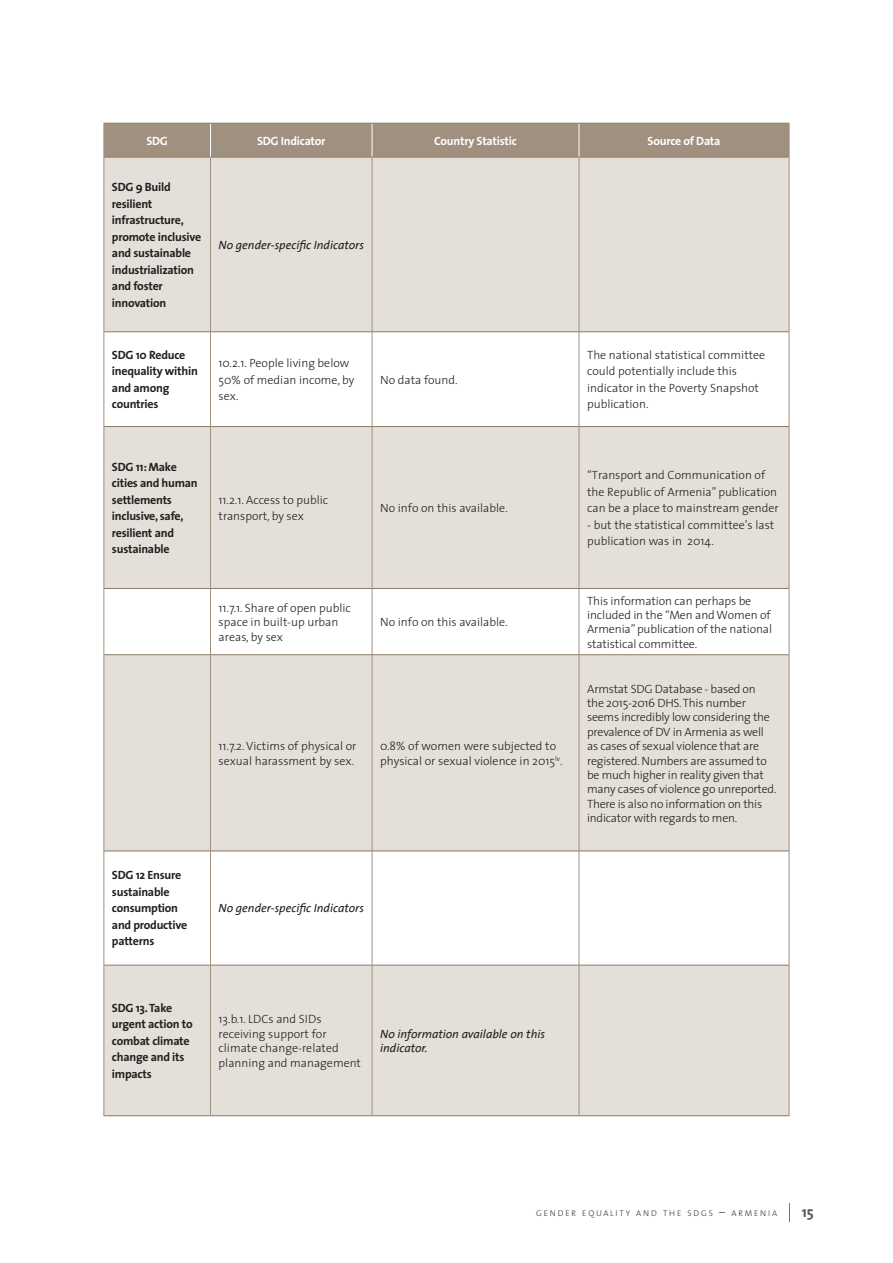
<style>
.page{position:relative;width:893px;height:1263px;background:#fff}
.page>*{position:absolute;margin:0;border:0;box-sizing:border-box;transform-origin:0 0}
.t1{font:700 15px "The Sans";color:#57585a}
.t2{font:300 12px/14.4px "The Sans";color:#231f20}
.t3{font:700 12px/16.5px "The Sans";letter-spacing:-.02em;color:#231f20}
.t4{font:300 12px/14.4px "The Sans";letter-spacing:-.02em;color:#231f20}
.t5{font:italic 12px/14.4px "The Sans";color:#231f20}
.t6{font:700 12px "The Sans";letter-spacing:-.02em;color:#fff}
.t7{font:300 8.4px "The Sans";letter-spacing:.215em;color:#333}
.s1{font-size:12px}
</style>
<div class="page">
<svg style="left:789px;top:1203px;width:1px;height:19px"></svg>
<div style="left:105px;top:124px;width:684px;height:33px;background:#a0907f"></div>
<div style="left:105px;top:158px;width:684px;height:957px;background:#e4dfd8"></div>
<svg style="left:105px;top:332px;width:684px;height:94px"></svg>
<svg style="left:105px;top:589px;width:684px;height:376px;fill:#e4dfd8"></svg>
<hr style="left:210px;top:965px;width:1px;height:150px;background:#a0907f">
<hr style="left:372px;top:965px;width:1px;height:150px;background:#a0907f">
<hr style="left:579px;top:965px;width:1px;height:150px;background:#a0907f">
<hr style="left:104px;top:123px;width:1px;height:34px;background:#a0907f">
<hr style="left:789px;top:123px;width:1px;height:34px;background:#a0907f">
<hr style="left:210px;top:123px;width:1px;height:34px;background:#fff">
<hr style="left:372px;top:123px;width:1px;height:34px;background:#fff">
<hr style="left:579px;top:123px;width:1px;height:34px;background:#fff">
<hr style="left:104px;top:123px;width:106px;height:1px;background:#8a7966">
<hr style="left:210px;top:123px;width:162px;height:1px;background:#8a7966">
<hr style="left:372px;top:123px;width:207px;height:1px;background:#8a7966">
<hr style="left:579px;top:123px;width:210px;height:1px;background:#8a7966">
<hr style="left:104px;top:157px;width:106px;height:1px;background:#8a7966">
<hr style="left:210px;top:157px;width:162px;height:1px;background:#8a7966">
<hr style="left:372px;top:157px;width:207px;height:1px;background:#8a7966">
<hr style="left:579px;top:157px;width:210px;height:1px;background:#8a7966">
<hr style="left:104px;top:331px;width:106px;height:1px;background:#8a7966">
<hr style="left:210px;top:331px;width:162px;height:1px;background:#8a7966">
<hr style="left:372px;top:331px;width:207px;height:1px;background:#8a7966">
<hr style="left:579px;top:331px;width:210px;height:1px;background:#8a7966">
<hr style="left:104px;top:426px;width:106px;height:1px;background:#8a7966">
<hr style="left:210px;top:426px;width:162px;height:1px;background:#8a7966">
<hr style="left:372px;top:426px;width:207px;height:1px;background:#8a7966">
<hr style="left:579px;top:426px;width:210px;height:1px;background:#8a7966">
<hr style="left:104px;top:588px;width:106px;height:1px;background:#8a7966">
<hr style="left:210px;top:588px;width:162px;height:1px;background:#8a7966">
<hr style="left:372px;top:588px;width:207px;height:1px;background:#8a7966">
<hr style="left:579px;top:588px;width:210px;height:1px;background:#8a7966">
<hr style="left:104px;top:654px;width:106px;height:1px;background:#8a7966">
<hr style="left:210px;top:654px;width:162px;height:1px;background:#8a7966">
<hr style="left:372px;top:654px;width:207px;height:1px;background:#8a7966">
<hr style="left:579px;top:654px;width:210px;height:1px;background:#8a7966">
<hr style="left:104px;top:851px;width:106px;height:1px;background:#8a7966">
<hr style="left:210px;top:851px;width:162px;height:1px;background:#8a7966">
<hr style="left:372px;top:851px;width:207px;height:1px;background:#8a7966">
<hr style="left:579px;top:851px;width:210px;height:1px;background:#8a7966">
<hr style="left:104px;top:157px;width:1px;height:175px;background:#a0907f">
<hr style="left:210px;top:157px;width:1px;height:175px;background:#a0907f">
<hr style="left:372px;top:157px;width:1px;height:175px;background:#a0907f">
<hr style="left:579px;top:157px;width:1px;height:175px;background:#a0907f">
<hr style="left:789px;top:157px;width:1px;height:175px;background:#a0907f">
<hr style="left:104px;top:332px;width:1px;height:94px;background:#a0907f">
<hr style="left:210px;top:332px;width:1px;height:94px;background:#a0907f">
<hr style="left:372px;top:332px;width:1px;height:94px;background:#a0907f">
<hr style="left:579px;top:332px;width:1px;height:94px;background:#a0907f">
<hr style="left:789px;top:332px;width:1px;height:94px;background:#a0907f">
<hr style="left:104px;top:426px;width:1px;height:162px;background:#a0907f">
<hr style="left:210px;top:427px;width:1px;height:161px;background:#a0907f">
<hr style="left:372px;top:427px;width:1px;height:161px;background:#a0907f">
<hr style="left:579px;top:427px;width:1px;height:161px;background:#a0907f">
<hr style="left:789px;top:426px;width:1px;height:162px;background:#a0907f">
<hr style="left:104px;top:588px;width:1px;height:67px;background:#a0907f">
<hr style="left:210px;top:589px;width:1px;height:65px;background:#a0907f">
<hr style="left:372px;top:589px;width:1px;height:65px;background:#a0907f">
<hr style="left:579px;top:589px;width:1px;height:65px;background:#a0907f">
<hr style="left:789px;top:588px;width:1px;height:67px;background:#a0907f">
<hr style="left:104px;top:655px;width:1px;height:196px;background:#a0907f">
<hr style="left:210px;top:655px;width:1px;height:196px;background:#a0907f">
<hr style="left:372px;top:655px;width:1px;height:196px;background:#a0907f">
<hr style="left:579px;top:655px;width:1px;height:196px;background:#a0907f">
<hr style="left:789px;top:655px;width:1px;height:196px;background:#a0907f">
<hr style="left:104px;top:851px;width:1px;height:114px;background:#a0907f">
<hr style="left:210px;top:851px;width:1px;height:114px;background:#a0907f">
<hr style="left:372px;top:851px;width:1px;height:114px;background:#a0907f">
<hr style="left:579px;top:851px;width:1px;height:114px;background:#a0907f">
<hr style="left:789px;top:851px;width:1px;height:114px;background:#a0907f">
<hr style="left:104px;top:965px;width:106px;height:1px;background:#8a7966">
<hr style="left:210px;top:965px;width:162px;height:1px;background:#8a7966">
<hr style="left:372px;top:965px;width:207px;height:1px;background:#8a7966">
<hr style="left:579px;top:965px;width:210px;height:1px;background:#8a7966">
<hr style="left:104px;top:1115px;width:106px;height:1px;background:#8a7966">
<hr style="left:210px;top:1115px;width:162px;height:1px;background:#8a7966">
<hr style="left:372px;top:1115px;width:207px;height:1px;background:#8a7966">
<hr style="left:579px;top:1115px;width:210px;height:1px;background:#8a7966">
<hr style="left:104px;top:965px;width:1px;height:150px;background:#a0907f">
<hr style="left:789px;top:965px;width:1px;height:150px;background:#a0907f">
<p class="t6" style="left:146px;top:130px;width:23px">SDG</p>
<p class="t6" style="left:257px;top:130px;width:70px">SDG Indicator</p>
<p class="t6" style="left:434px;top:130px;width:84px">Country Statistic</p>
<p class="t6" style="left:648px;top:130px;width:74px">Source of Data</p>
<p class="t3" style="left:112px;top:178px;width:91px">SDG 9 Build resilient infrastructure, promote inclusive and sustainable industrialization and foster innovation</p>
<p class="t5" style="left:219px;top:237px;width:147px">No gender-specific Indicators</p>
<p class="t3" style="left:112px;top:346px;width:87px">SDG 10 Reduce inequality within and among countries</p>
<p class="t2" style="left:219px;top:354px;width:137px;line-height:16.5px">10.2.1. People living below<br>50% of median income, by sex.</p>
<p class="t2" style="left:380px;top:372px;width:79px">No data found.</p>
<p class="t3" style="left:112px;top:458px;width:87px">SDG 11: Make cities and human settlements inclusive, safe, resilient and sustainable</p>
<p class="t2" style="left:219px;top:491px;width:111px;line-height:16.5px">11.2.1. Access to public transport, by sex</p>
<p class="t2" style="left:380px;top:500px;width:129px">No info on this available.</p>
<p class="t2" style="left:219px;top:600px;width:134px">11.7.1. Share of open public space in built-up urban areas, by sex</p>
<p class="t2" style="left:380px;top:614px;width:129px">No info on this available.</p>
<p class="t2" style="left:219px;top:738px;width:139px">11.7.2. Victims of physical or sexual harassment by sex.</p>
<p class="t2" style="left:380px;top:738px;width:184px">0.8% of women were subjected to physical or sexual violence in 2015<sup>lv</sup>.</p>
<p class="t3" style="left:112px;top:867px;width:77px">SDG 12 Ensure sustainable consumption and productive patterns</p>
<p class="t5" style="left:219px;top:901px;width:147px">No gender-specific Indicators</p>
<p class="t3" style="left:112px;top:999px;width:82px">SDG 13. Take urgent action to combat climate change and its impacts</p>
<p class="t2" style="left:219px;top:1012px;width:144px">13.b.1. LDCs and SIDs receiving support for climate change-related planning and management</p>
<p class="t5" style="left:380px;top:1026px;width:166px">No information available on this indicator.</p>
<p class="t2" style="left:587px;top:346px;width:180px;line-height:16.5px">The national statistical committee could potentially include this indicator in the Poverty Snapshot publication.</p>
<p class="t2" style="left:587px;top:466px;width:193px;line-height:16.5px">“Transport and Communication of the Republic of Armenia” publication can be a place to mainstream gender</p>
<p class="t2" style="left:587px;top:516px;width:189px;line-height:16.5px">- but the statistical committee’s last publication was in 2014.</p>
<p class="t2" style="left:587px;top:593px;width:186px">This information can perhaps be included in the “Men and Women of<br>Armenia” publication of the national statistical committee.</p>
<p class="t4" style="left:587px;top:681px;width:191px">Armstat SDG Database - based on<br>the 2015-2016 DHS. This number seems incredibly low considering the prevalence of DV in Armenia as well as cases of sexual violence that are registered. Numbers are assumed to be much higher in reality given that many cases of violence go unreported.<br>There is also no information on this indicator with regards to men.</p>
<p class="t7" style="left:536px;top:1206px;width:242px">GENDER EQUALITY AND THE SDGS <span class="s1">–</span> ARMENIA</p>
<p class="t1" style="left:802px;top:1199px;width:14px">15</p>
</div>
